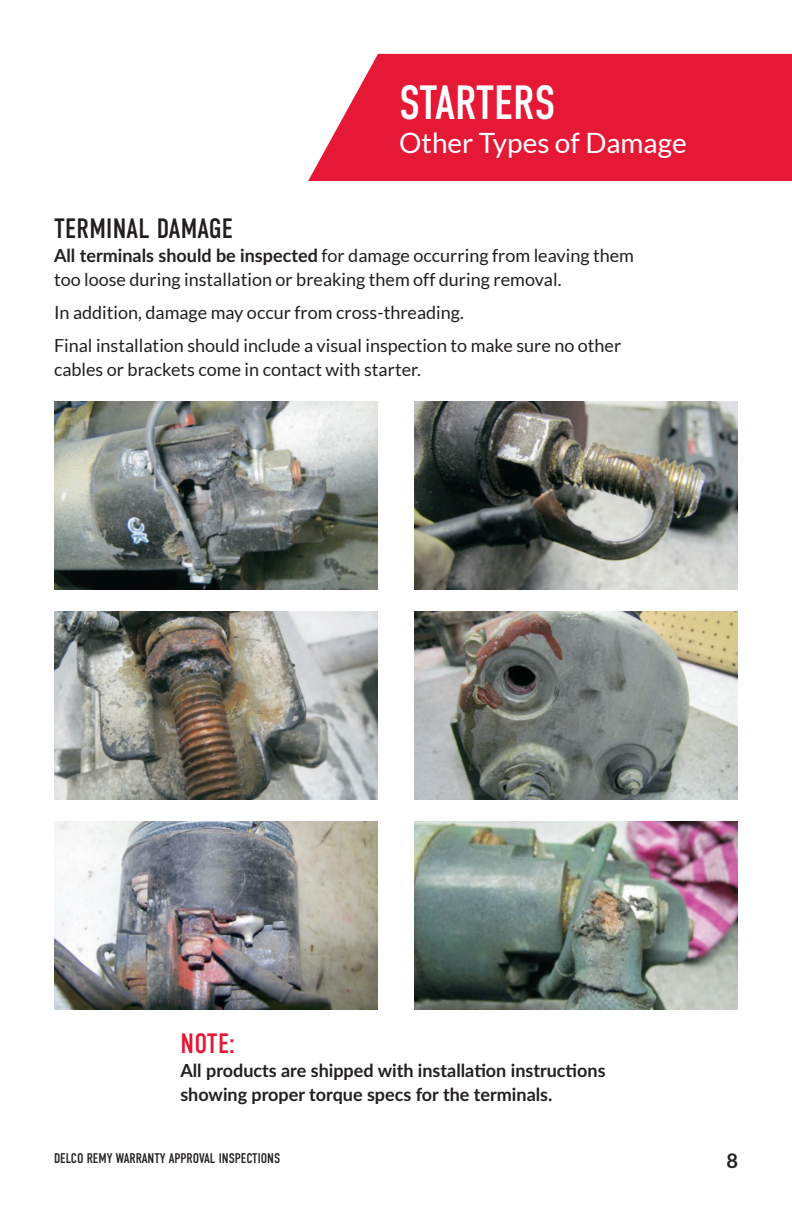
<style>
.page{position:relative;width:792px;height:1224px;background:#fff}
.page>*{position:absolute;margin:0;border:0;box-sizing:border-box;transform-origin:0 0}
.Main_Head{font:48px "DIN Condensed";color:#fff}
.Main_Head-2{font:28px "Lato";color:#fff}
.Subhead{font:28px "DIN Condensed";letter-spacing:.01em;color:#231f20}
.Subhead-2{font:28px "DIN Condensed";color:#e51836}
.t1{font:700 20px "Lato";color:#231f20}
.Body{font:18px/24px "Lato";color:#231f20}
.Body-2{font:700 18px/24px "Lato";color:#231f20}
.t2{font:14px "DIN Condensed";color:#231f20}
.s1{font-weight:700}
</style>
<div class="page">
<img style="left:414px;top:401px;width:324px;height:189px">
<img style="left:414px;top:611px;width:324px;height:189px">
<img style="left:414px;top:821px;width:324px;height:189px">
<img style="left:54px;top:401px;width:324px;height:189px">
<img style="left:54px;top:611px;width:324px;height:189px">
<img style="left:54px;top:821px;width:324px;height:189px">
<svg style="left:308px;top:54px;width:484px;height:127px;background:#e62844"></svg>
<p class="Main_Head" style="left:399px;top:76px;width:158px">STARTERS</p>
<p class="Main_Head-2" style="left:399px;top:127px;width:289px">Other Types of Damage</p>
<p class="Subhead" style="left:54px;top:212px;width:180px">TERMINAL DAMAGE</p>
<p class="Body" style="left:54px;top:243px;width:582px"><span class="s1">All terminals should be inspected</span> for damage occurring from leaving them too loose during installation or breaking them off during removal.</p>
<p class="Body" style="left:54px;top:300px;width:411px">In addition, damage may occur from cross-threading.</p>
<p class="Body" style="left:54px;top:333px;width:569px">Final installation should include a visual inspection to make sure no other cables or brackets come in contact with starter.</p>
<p class="Subhead-2" style="left:180px;top:1028px;width:56px">NOTE:</p>
<p class="Body-2" style="left:180px;top:1058px;width:427px">All products are shipped with installation instructions showing proper torque specs for the terminals.</p>
<p class="t2" style="left:54px;top:1150px;width:228px">DELCO REMY WARRANTY APPROVAL INSPECTIONS</p>
<p class="t1" style="left:726px;top:1146px;width:13px">8</p>
</div>
